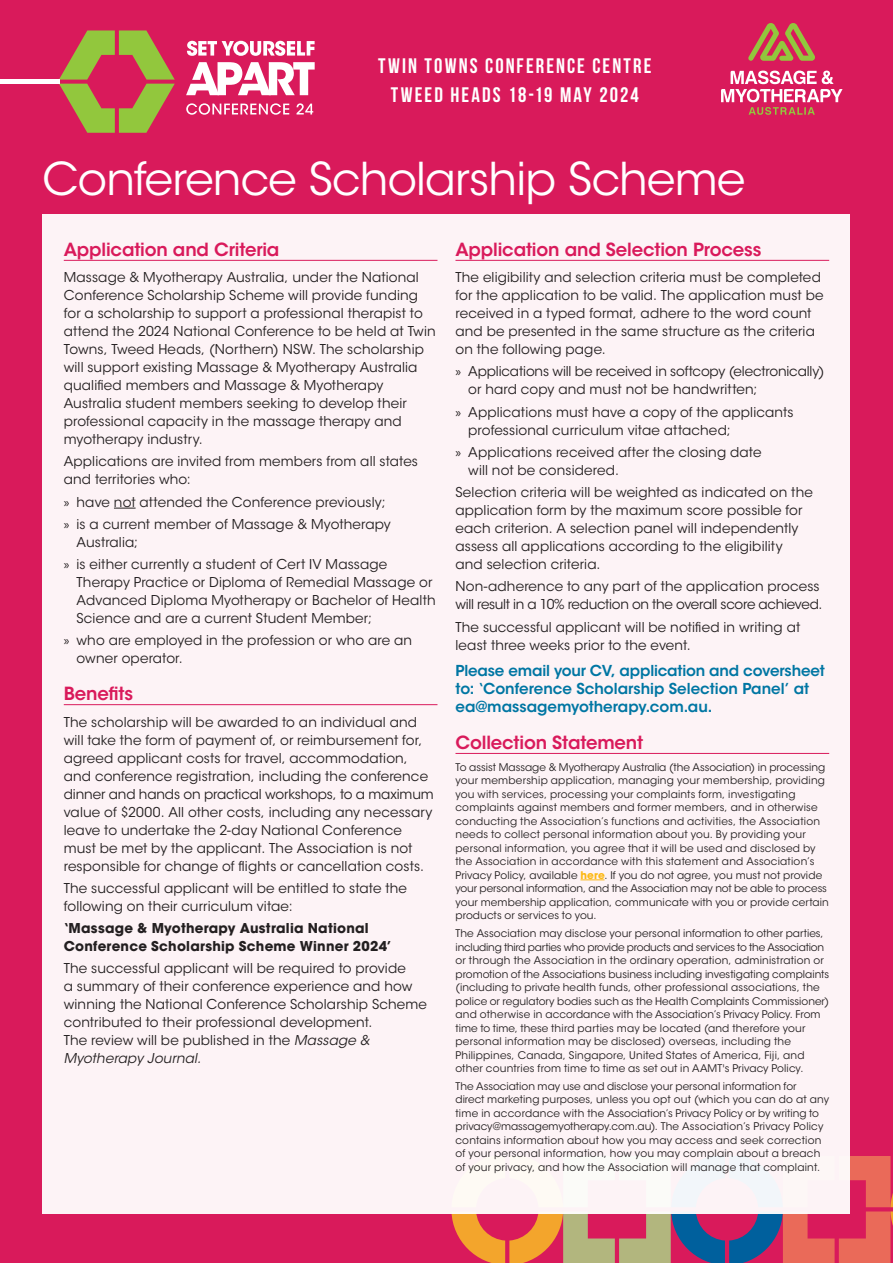
<style>
.page{position:relative;width:893px;height:1263px;background:#d91a5b}
.page>*{position:absolute;margin:0;border:0;box-sizing:border-box;transform-origin:0 0}
.t1{font:45px "ITC Avant Garde Std";letter-spacing:-.015em;color:#fff}
.t2{font:700 21px/28.5px "Bebas Neue";letter-spacing:.1em;color:#fff;text-align:center}
.t3{font:600 18px "ITC Avant Garde Std";letter-spacing:-.01em;color:#d91a5b}
.t4{font:600 15px/18px "ITC Avant Garde Std";letter-spacing:-.005em;color:#0076a3}
.t5{font:13.5px/18px "ITC Avant Garde Std";letter-spacing:.01em;color:#231f20}
.t6{font:13.5px/18px "ITC Avant Garde Std";letter-spacing:-.015em;color:#231f20}
.t7{font:13.5px/18px "ITC Avant Garde Std";letter-spacing:-.01em;color:#231f20}
.t8{font:700 13.5px/18px "ITC Avant Garde Std";letter-spacing:.02em;color:#231f20}
.t9{font:10.5px/13.5px "ITC Avant Garde Std";letter-spacing:.01em;color:#231f20}
.s1{font-family:"Myriad Pro"}
.s2{font-style:italic}
.s3{font-weight:700;color:#fcb814}
</style>
<div class="page">
<svg style="left:451px;top:1157px;width:442px;height:106px"></svg>
<div style="left:43px;top:215px;width:807px;height:999px;background:#fdf3f6"></div>
<hr style="left:64px;top:260px;width:373px;height:1px;background:#d91a5b">
<svg style="left:114px;top:508px;width:22px;height:1px"></svg>
<hr style="left:64px;top:704px;width:373px;height:1px;background:#d91a5b">
<hr style="left:455px;top:260px;width:374px;height:1px;background:#d91a5b">
<hr style="left:455px;top:753px;width:374px;height:1px;background:#d91a5b">
<svg style="left:580px;top:880px;width:25px;height:1px"></svg>
<svg style="left:721px;top:70px;width:121px;height:45px"></svg>
<svg style="left:748px;top:23px;width:67px;height:38px"></svg>
<svg style="left:59px;top:30px;width:116px;height:103px"></svg>
<svg style="left:187px;top:41px;width:128px;height:15px"></svg>
<svg style="left:186px;top:103px;width:103px;height:12px"></svg>
<svg style="left:297px;top:103px;width:16px;height:11px"></svg>
<svg style="left:186px;top:62px;width:129px;height:33px"></svg>
<hr style="left:0;top:80px;width:59px;height:4px;background:#fff">
<h2 class="t2" style="left:378px;top:51px;width:275px">TWIN TOWNS CONFERENCE CENTRE<br>TWEED HEADS 18-19 MAY 2024</h2>
<h1 class="t1" style="left:43px;top:151px;width:704px">Conference Scholarship Scheme</h1>
<h3 class="t3" style="left:64px;top:238px;width:217px">Application and Criteria</h3>
<p class="t5" style="left:64px;top:268px;width:373px">Massage &amp; Myotherapy Australia, under the National Conference Scholarship Scheme will provide funding for a scholarship to support a professional therapist to attend the 2024 National Conference to be held at Twin Towns, Tweed Heads, (Northern) NSW. The scholarship will support existing Massage &amp; Myotherapy Australia qualified members and Massage &amp; Myotherapy Australia student members seeking to develop their professional capacity in the massage therapy and myotherapy industry.</p>
<p class="t5" style="left:64px;top:453px;width:356px">Applications are invited from members from all states and territories who:</p>
<p class="t5" style="left:64px;top:491px;width:328px;line-height:22.2px"><span class="s1">»</span> have not attended the Conference previously; <span class="s1">»</span> is a current member of Massage &amp; Myotherapy</p>
<p class="t5" style="left:64px;top:531px;width:325px;line-height:22.2px;text-indent:13px">Australia;<br><span class="s1">»</span> is either currently a student of Cert IV Massage</p>
<p class="t5" style="left:77px;top:573px;width:361px">Therapy Practice or Diploma of Remedial Massage or<br>Advanced Diploma Myotherapy or Bachelor of Health<br>Science and are a current Student Member;</p>
<p class="t5" style="left:77px;top:632px;width:337px;text-indent:-13px"><span class="s1">»</span> who are employed in the profession or who are an owner operator.</p>
<h3 class="t3" style="left:64px;top:682px;width:71px">Benefits</h3>
<p class="t5" style="left:64px;top:713px;width:371px">The scholarship will be awarded to an individual and will take the form of payment of, or reimbursement for, agreed applicant costs for travel, accommodation, and conference registration, including the conference dinner and hands on practical workshops, to a maximum value of $2000. All other costs, including any necessary leave to undertake the 2-day National Conference must be met by the applicant. The Association is not responsible for change of flights or cancellation costs.</p>
<p class="t5" style="left:64px;top:879px;width:345px">The successful applicant will be entitled to state the following on their curriculum vitae:</p>
<p class="t8" style="left:64px;top:919px;width:329px">‘Massage &amp; Myotherapy Australia National<br>Conference Scholarship Scheme Winner 2024’</p>
<p class="t5" style="left:64px;top:959px;width:365px">The successful applicant will be required to provide<br>a summary of their conference experience and how winning the National Conference Scholarship Scheme contributed to their professional development.<br>The review will be published in the <span class="s2">Massage &amp; Myotherapy Journal.</span></p>
<h3 class="t3" style="left:455px;top:238px;width:308px">Application and Selection Process</h3>
<p class="t5" style="left:455px;top:268px;width:370px">The eligibility and selection criteria must be completed for the application to be valid. The application must be received in a typed format, adhere to the word count and be presented in the same structure as the criteria on the following page.</p>
<p class="t7" style="left:468px;top:363px;width:358px;text-indent:-13px"><span class="s1">»</span> Applications will be received in softcopy (electronically) or hard copy and must not be handwritten;</p>
<p class="t5" style="left:468px;top:403px;width:327px;text-indent:-13px"><span class="s1">»</span> Applications must have a copy of the applicants professional curriculum vitae attached;</p>
<p class="t5" style="left:468px;top:443px;width:295px;text-indent:-13px"><span class="s1">»</span> Applications received after the closing date will not be considered.</p>
<p class="t5" style="left:455px;top:483px;width:359px">Selection criteria will be weighted as indicated on the application form by the maximum score possible for each criterion. A selection panel will independently assess all applications according to the eligibility and selection criteria.</p>
<p class="t6" style="left:455px;top:578px;width:368px">Non-adherence to any part of the application process will result in a 10% reduction on the overall score achieved.</p>
<p class="t5" style="left:455px;top:618px;width:346px">The successful applicant will be notified in writing at least three weeks prior to the event.</p>
<p class="t4" style="left:455px;top:662px;width:371px">Please email your CV, application and coversheet to: ‘Conference Scholarship Selection Panel’ at ea@massagemyotherapy.com.au.</p>
<h3 class="t3" style="left:455px;top:731px;width:189px">Collection Statement</h3>
<p class="t9" style="left:455px;top:760px;width:375px">To assist Massage &amp; Myotherapy Australia (the Association) in processing your membership application, managing your membership, providing you with services, processing your complaints form, investigating complaints against members and former members, and in otherwise conducting the Association’s functions and activities, the Association needs to collect personal information about you. By providing your personal information, you agree that it will be used and disclosed by the Association in accordance with this statement and Association’s Privacy Policy, available <span class="s3">here</span>. If you do not agree, you must not provide your personal information, and the Association may not be able to process your membership application, communicate with you or provide certain products or services to you.</p>
<p class="t9" style="left:455px;top:927px;width:375px">The Association may disclose your personal information to other parties, including third parties who provide products and services to the Association or through the Association in the ordinary operation, administration or promotion of the Associations business including investigating complaints (including to private health funds, other professional associations, the police or regulatory bodies such as the Health Complaints Commissioner) and otherwise in accordance with the Association’s Privacy Policy. From time to time, these third parties may be located (and therefore your personal information may be disclosed) overseas, including the Philippines, Canada, Singapore, United States of America, Fiji, and other countries from time to time as set out in AAMT's Privacy Policy.</p>
<p class="t9" style="left:455px;top:1079px;width:375px">The Association may use and disclose your personal information for<br>direct marketing purposes, unless you opt out (which you can do at any time in accordance with the Association’s Privacy Policy or by writing to privacy@massagemyotherapy.com.au). The Association’s Privacy Policy contains information about how you may access and seek correction of your personal information, how you may complain about a breach of your privacy, and how the Association will manage that complaint.</p>
</div>
